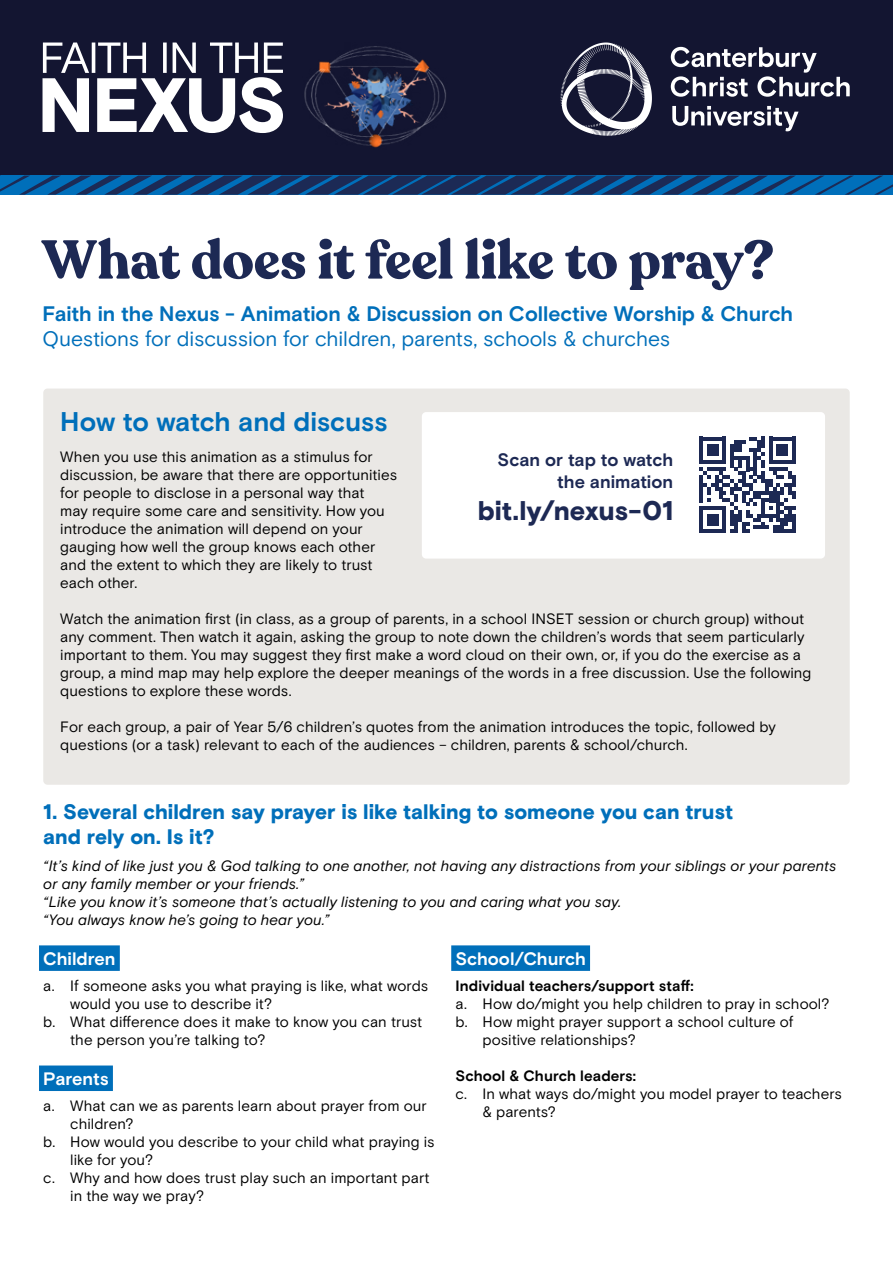
<style>
.page{position:relative;width:893px;height:1263px;background:#fff}
.page>*{position:absolute;margin:0;border:0;box-sizing:border-box;transform-origin:0 0}
.t1{font:700 54px "Recoleta";letter-spacing:-.005em;color:#1d2954}
.t2{font:700 27px "Basis Grotesque Pro";letter-spacing:-.01em;color:#006fba}
.t3{font:900 27px "Basis Grotesque Pro";letter-spacing:-.005em;color:#1d2954}
.t4{font:900 21px/25.2px "Basis Grotesque Pro";color:#006fba}
.t5{font:700 21px "Basis Grotesque Pro";letter-spacing:-.005em;color:#006fba}
.t6{font:21px "Basis Grotesque Pro";letter-spacing:-.005em;color:#006fba}
.t7{font:700 18px/21.6px "Basis Grotesque Pro";letter-spacing:-.005em;color:#1d2954;text-align:right}
.t8{font:700 18px "Basis Grotesque Pro";letter-spacing:-.005em;color:#fff}
.t9{font:15px/18px "Basis Grotesque Pro";letter-spacing:.005em;color:#000}
.t10{font:italic 15px/18px "Basis Grotesque Pro";color:#000}
.t11{font:700 15px "Basis Grotesque Pro";letter-spacing:.005em;color:#000}
</style>
<div class="page">
<div style="left:0;top:0;width:893px;height:176px;background:#131531"></div>
<svg style="left:0;top:176px;width:893px;height:19px;background:#0f4983"></svg>
<img style="left:304px;top:46px;width:142px;height:102px">
<svg style="left:43px;top:43px;width:240px;height:90px"></svg>
<div style="left:43px;top:388px;width:807px;height:397px;background:#eae8e5;border-radius:4px"></div>
<div style="left:422px;top:412px;width:403px;height:147px;background:#fff;border-radius:4px"></div>
<svg style="left:699px;top:437px;width:97px;height:96px"></svg>
<div style="left:39px;top:945px;width:81px;height:26px;background:#006fba"></div>
<div style="left:39px;top:1065px;width:74px;height:26px;background:#006fba"></div>
<div style="left:451px;top:945px;width:139px;height:26px;background:#006fba"></div>
<svg style="left:561px;top:43px;width:91px;height:93px"></svg>
<svg style="left:672px;top:106px;width:127px;height:25px"></svg>
<svg style="left:671px;top:47px;width:179px;height:50px"></svg>
<h1 class="t1" style="left:43px;top:226px;width:733px">What does it feel like to pray?</h1>
<h3 class="t5" style="left:43px;top:301px;width:752px">Faith in the Nexus - Animation &amp; Discussion on Collective Worship &amp; Church</h3>
<h3 class="t6" style="left:43px;top:326px;width:629px">Questions for discussion for children, parents, schools &amp; churches</h3>
<h2 class="t2" style="left:60px;top:406px;width:329px">How to watch and discuss</h2>
<p class="t9" style="left:60px;top:448px;width:338px">When you use this animation as a stimulus for discussion, be aware that there are opportunities for people to disclose in a personal way that<br>may require some care and sensitivity. How you introduce the animation will depend on your gauging how well the group knows each other and the extent to which they are likely to trust each other.</p>
<p class="t9" style="left:60px;top:610px;width:753px">Watch the animation first (in class, as a group of parents, in a school INSET session or church group) without any comment. Then watch it again, asking the group to note down the children’s words that seem particularly important to them. You may suggest they first make a word cloud on their own, or, if you do the exercise as a group, a mind map may help explore the deeper meanings of the words in a free discussion. Use the following questions to explore these words.</p>
<p class="t9" style="left:60px;top:718px;width:717px">For each group, a pair of Year 5/6 children’s quotes from the animation introduces the topic, followed by questions (or a task) relevant to each of the audiences – children, parents &amp; school/church.</p>
<p class="t7" style="left:498px;top:450px;width:177px">Scan or tap to watch the animation</p>
<h2 class="t3" style="left:478px;top:495px;width:197px">bit.ly/nexus-01</h2>
<h3 class="t4" style="left:43px;top:800px;width:691px">1. Several children say prayer is like talking to someone you can trust and rely on. Is it?</h3>
<p class="t10" style="left:43px;top:857px;width:795px">“It’s kind of like just you &amp; God talking to one another, not having any distractions from your siblings or your parents or any family member or your friends.”<br>“Like you know it’s someone that’s actually listening to you and caring what you say.<br>“You always know he’s going to hear you.”</p>
<p class="t8" style="left:43px;top:948px;width:74px">Children</p>
<p class="t9" style="left:43px;top:977px;width:386px">a. If someone asks you what praying is like, what words</p>
<p class="t9" style="left:70px;top:995px;width:203px">would you use to describe it?</p>
<p class="t9" style="left:43px;top:1013px;width:381px">b. What difference does it make to know you can trust</p>
<p class="t9" style="left:70px;top:1031px;width:197px">the person you’re talking to?</p>
<p class="t8" style="left:43px;top:1068px;width:67px">Parents</p>
<p class="t9" style="left:43px;top:1097px;width:385px">a. What can we as parents learn about prayer from our</p>
<p class="t9" style="left:70px;top:1115px;width:65px">children?</p>
<p class="t9" style="left:43px;top:1133px;width:393px">b. How would you describe to your child what praying is</p>
<p class="t9" style="left:70px;top:1151px;width:84px">like for you?</p>
<p class="t9" style="left:43px;top:1169px;width:388px">c. Why and how does trust play such an important part</p>
<p class="t9" style="left:70px;top:1187px;width:135px">in the way we pray?</p>
<p class="t8" style="left:455px;top:948px;width:132px">School/Church</p>
<p class="t11" style="left:455px;top:977px;width:240px">Individual teachers/support staff:</p>
<p class="t9" style="left:455px;top:995px;width:375px">a. How do/might you help children to pray in school?</p>
<p class="t9" style="left:455px;top:1013px;width:340px">b. How might prayer support a school culture of</p>
<p class="t9" style="left:482px;top:1031px;width:155px">positive relationships?</p>
<p class="t11" style="left:455px;top:1067px;width:182px">School &amp; Church leaders:</p>
<p class="t9" style="left:482px;top:1085px;width:361px;text-indent:-27px">c. In what ways do/might you model prayer to teachers &amp; parents?</p>
</div>
